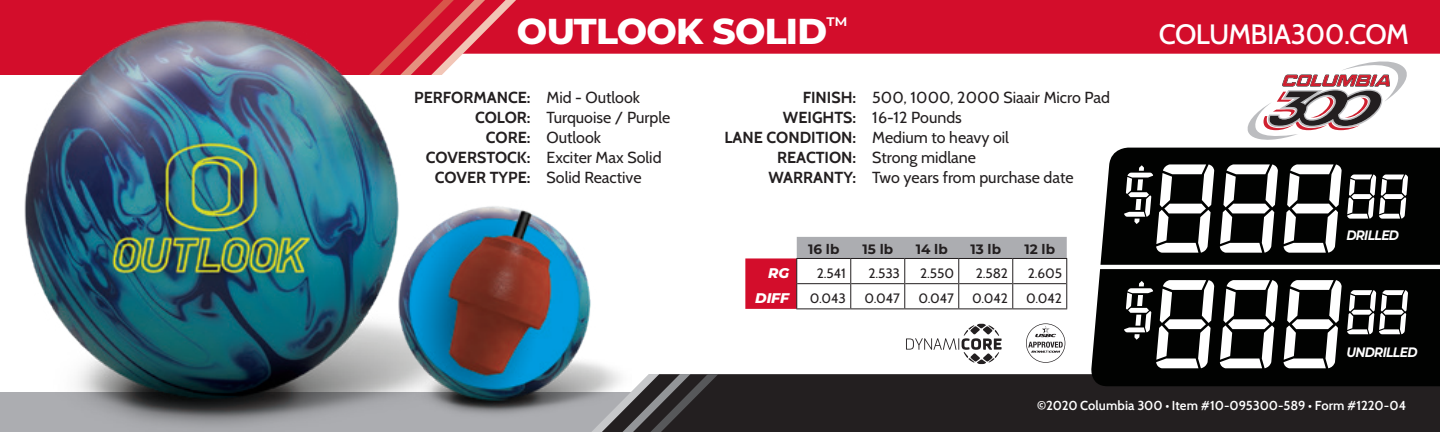
<style>
.page{position:relative;width:1440px;height:432px;background:#fff}
.page>*{position:absolute;margin:0;border:0;box-sizing:border-box;transform-origin:0 0}
.t1{font:800 36px "Montserrat";letter-spacing:-.02em;color:#fff}
.t2{font:500 28px "Cabin";letter-spacing:-.025em;color:#fff}
.t3{font:16px "Cabin";color:#231f20}
.t4{font:700 16px "Cabin";color:#231f20}
.t5{font:italic 800 14px "Montserrat";letter-spacing:-.01em;color:#fff}
.t6{font:13.6px "Cabin";letter-spacing:-.01em;color:#231f20}
.t7{font:700 13.6px "Montserrat";color:#231f20}
.t8{font:italic 700 13.6px "Montserrat";letter-spacing:-.05em;color:#fff;scale:.9 1}
.t9{font:600 13px "Cabin";letter-spacing:-.005em;color:#fff}
.s1{font-weight:400}
.s2{font-weight:700}
</style>
<div class="page">
<div style="left:0;top:393px;width:1440px;height:39px;background:#acadb1"></div>
<div style="left:729px;top:374px;width:711px;height:58px;background:#231f20"></div>
<div style="left:541px;top:0;width:899px;height:54px;background:#d30d2b"></div>
<svg style="left:480px;top:0;width:61px;height:54px;background:#d6213a"></svg>
<svg style="left:592px;top:374px;width:137px;height:58px;background:#454244"></svg>
<div style="left:1035px;top:397px;width:386px;height:29px;background:#231f20"></div>
<img style="left:0;top:0;width:480px;height:426px">
<svg style="left:745px;top:237px;width:322px;height:72px"></svg>
<hr style="left:796px;top:308px;width:55px;height:1px;background:#231f20">
<hr style="left:851px;top:308px;width:54px;height:1px;background:#231f20">
<hr style="left:905px;top:308px;width:54px;height:1px;background:#231f20">
<hr style="left:959px;top:308px;width:54px;height:1px;background:#231f20">
<hr style="left:1013px;top:308px;width:54px;height:1px;background:#231f20">
<hr style="left:796px;top:258px;width:55px;height:1px;background:#231f20">
<hr style="left:851px;top:258px;width:54px;height:1px;background:#231f20">
<hr style="left:905px;top:258px;width:54px;height:1px;background:#231f20">
<hr style="left:959px;top:258px;width:54px;height:1px;background:#231f20">
<hr style="left:1013px;top:258px;width:54px;height:1px;background:#231f20">
<svg style="left:906px;top:324px;width:96px;height:40px"></svg>
<svg style="left:1026px;top:323px;width:39px;height:40px"></svg>
<svg style="left:1247px;top:61px;width:160px;height:79px"></svg>
<img style="left:381px;top:191px;width:250px;height:227px">
<svg style="left:1100px;top:148px;width:340px;height:117px;background:#0f0f0f"></svg>
<svg style="left:1090px;top:269px;width:350px;height:117px;background:#0b0c0b"></svg>
<svg style="left:1121px;top:164px;width:288px;height:89px;fill:#010201"></svg>
<svg style="left:1121px;top:280px;width:288px;height:88px;fill:#010201"></svg>
<h1 class="t1" style="left:517px;top:5px;width:333px">OUTLOOK SOLID<sup>™</sup></h1>
<p class="t4" style="left:414px;top:88px;width:227px">PERFORMANCE: <span class="s1">Mid - Outlook</span></p>
<p class="t3" style="left:475px;top:108px;width:197px"><span class="s2">COLOR:</span> Turquoise / Purple</p>
<p class="t3" style="left:486px;top:128px;width:117px"><span class="s2">CORE:</span> Outlook</p>
<p class="t3" style="left:426px;top:148px;width:237px"><span class="s2">COVERSTOCK:</span> Exciter Max Solid</p>
<p class="t3" style="left:435px;top:168px;width:208px"><span class="s2">COVER TYPE:</span> Solid Reactive</p>
<p class="t3" style="left:803px;top:88px;width:309px"><span class="s2">FINISH:</span> 500, 1000, 2000 Siaair Micro Pad</p>
<p class="t3" style="left:783px;top:108px;width:180px"><span class="s2">WEIGHTS:</span> 16-12 Pounds</p>
<p class="t3" style="left:725px;top:128px;width:286px"><span class="s2">LANE CONDITION:</span> Medium to heavy oil</p>
<p class="t3" style="left:777px;top:148px;width:200px"><span class="s2">REACTION:</span> Strong midlane</p>
<p class="t3" style="left:768px;top:168px;width:307px"><span class="s2">WARRANTY:</span> Two years from purchase date</p>
<p class="t7" style="left:808px;top:239px;width:33px">16 lb</p>
<p class="t7" style="left:862px;top:239px;width:32px">15 lb</p>
<p class="t7" style="left:916px;top:239px;width:34px">14 lb</p>
<p class="t7" style="left:970px;top:239px;width:32px">13 lb</p>
<p class="t7" style="left:1024px;top:239px;width:32px">12 lb</p>
<p class="t5" style="left:768px;top:263px;width:22px">RG</p>
<p class="t6" style="left:817px;top:264px;width:31px">2.541</p>
<p class="t6" style="left:869px;top:264px;width:33px">2.533</p>
<p class="t6" style="left:920px;top:264px;width:35px">2.550</p>
<p class="t6" style="left:976px;top:264px;width:34px">2.582</p>
<p class="t6" style="left:1028px;top:264px;width:36px">2.605</p>
<p class="t5" style="left:755px;top:288px;width:35px">DIFF</p>
<p class="t6" style="left:810px;top:290px;width:38px">0.043</p>
<p class="t6" style="left:864px;top:290px;width:37px">0.047</p>
<p class="t6" style="left:918px;top:290px;width:37px">0.047</p>
<p class="t6" style="left:972px;top:290px;width:37px">0.042</p>
<p class="t6" style="left:1026px;top:290px;width:37px">0.042</p>
<h2 class="t2" style="left:1159px;top:17px;width:252px">COLUMBIA300.COM</h2>
<p class="t8" style="left:1346px;top:226px;width:60px">DRILLED</p>
<p class="t8" style="left:1346px;top:342px;width:81px">UNDRILLED</p>
<p class="t9" style="left:1037px;top:398px;width:371px">©2020 Columbia 300 • Item #10-095300-589 • Form #1220-04</p>
</div>
